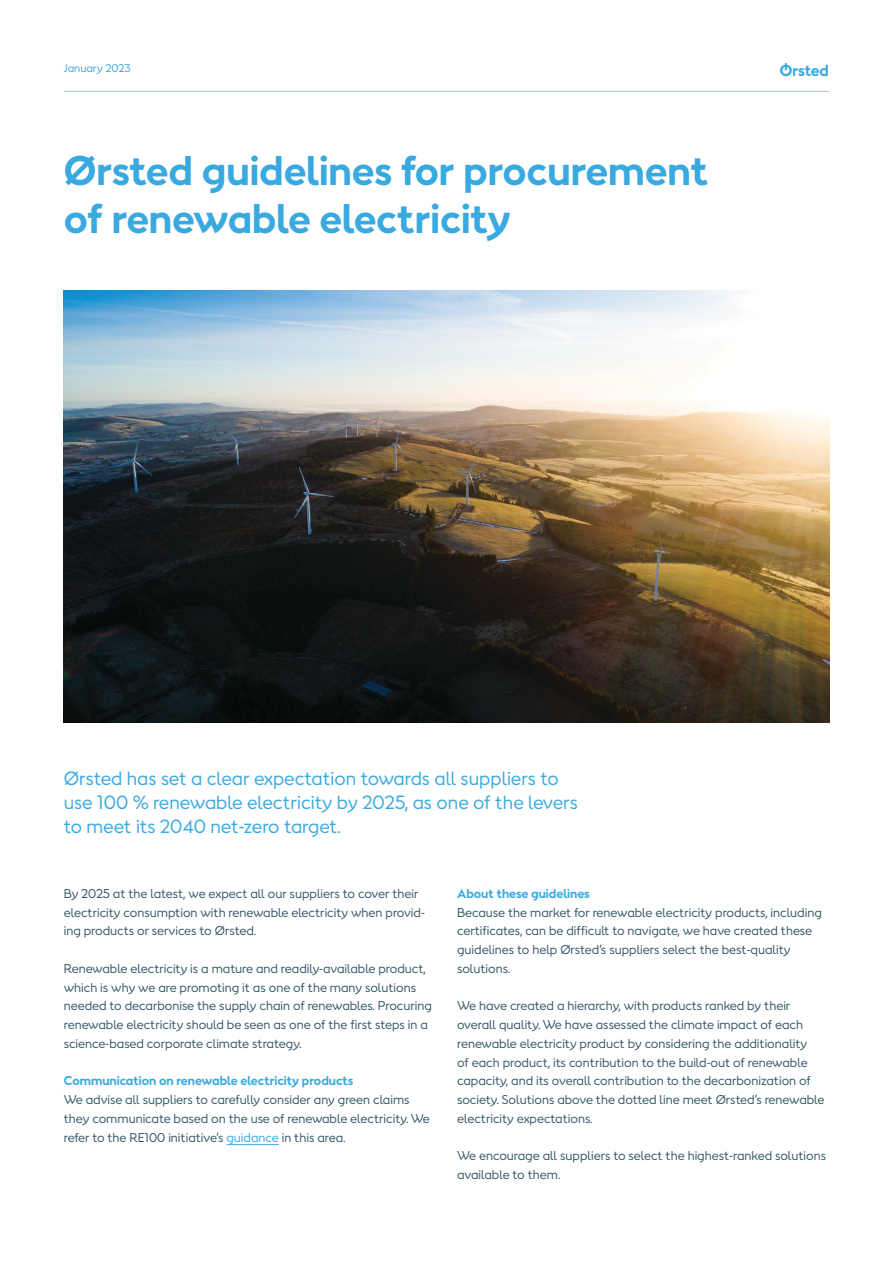
<style>
.page{position:relative;width:893px;height:1263px;background:#fff}
.page>*{position:absolute;margin:0;border:0;box-sizing:border-box;transform-origin:0 0}
.t1{font:700 39px/48px "Orsted Sans";color:#39a9e0}
.t2{font:18px/24px "Orsted Sans";color:#39a9e0}
.t3{font:12px/18.8px "Orsted Sans";color:#325565}
.t4{font:700 12px "Orsted Sans";color:#39a9e0}
.t5{font:10.5px "Orsted Sans";color:#39a9e0}
.s1{color:#39a9e0}
</style>
<div class="page">
<hr style="left:64px;top:91px;width:765px;height:1px;background:#b4c2ca">
<hr style="left:226px;top:1144px;width:53px;height:1px;background:#39a9e0">
<img style="left:64px;top:290px;width:765px;height:433px">
<p class="t5" style="left:64px;top:61px;width:68px">January 2023</p>
<h1 class="t1" style="left:64px;top:147px;width:646px">Ørsted guidelines for procurement of renewable electricity</h1>
<h2 class="t2" style="left:64px;top:767px;width:516px">Ørsted has set a clear expectation towards all suppliers to use 100 % renewable electricity by 2025, as one of the levers to meet its 2040 net-zero target.</h2>
<p class="t3" style="left:64px;top:884px;width:363px">By 2025 at the latest, we expect all our suppliers to cover their electricity consumption with renewable electricity when provid&shy;ing products or services to Ørsted.</p>
<p class="t3" style="left:64px;top:959px;width:370px">Renewable electricity is a mature and readily-available product, which is why we are promoting it as one of the many solutions needed to decarbonise the supply chain of renewables. Procuring renewable electricity should be seen as one of the first steps in a science-based corporate climate strategy.</p>
<p class="t4" style="left:64px;top:1073px;width:291px">Communication on renewable electricity products</p>
<p class="t3" style="left:64px;top:1090px;width:368px">We advise all suppliers to carefully consider any green claims they communicate based on the use of renewable electricity. We refer to the RE100 initiative’s <span class="s1">guidance</span> in this area.</p>
<p class="t4" style="left:457px;top:885px;width:134px">About these guidelines</p>
<p class="t3" style="left:457px;top:903px;width:366px">Because the market for renewable electricity products, including certificates, can be difficult to navigate, we have created these guidelines to help Ørsted’s suppliers select the best-quality solutions.</p>
<p class="t3" style="left:457px;top:996px;width:369px">We have created a hierarchy, with products ranked by their overall quality. We have assessed the climate impact of each renewable electricity product by considering the additionality<br>of each product, its contribution to the build-out of renewable capacity, and its overall contribution to the decarbonization of society. Solutions above the dotted line meet Ørsted’s renewable electricity expectations.</p>
<p class="t3" style="left:457px;top:1146px;width:371px">We encourage all suppliers to select the highest-ranked solutions available to them.</p>
</div>
